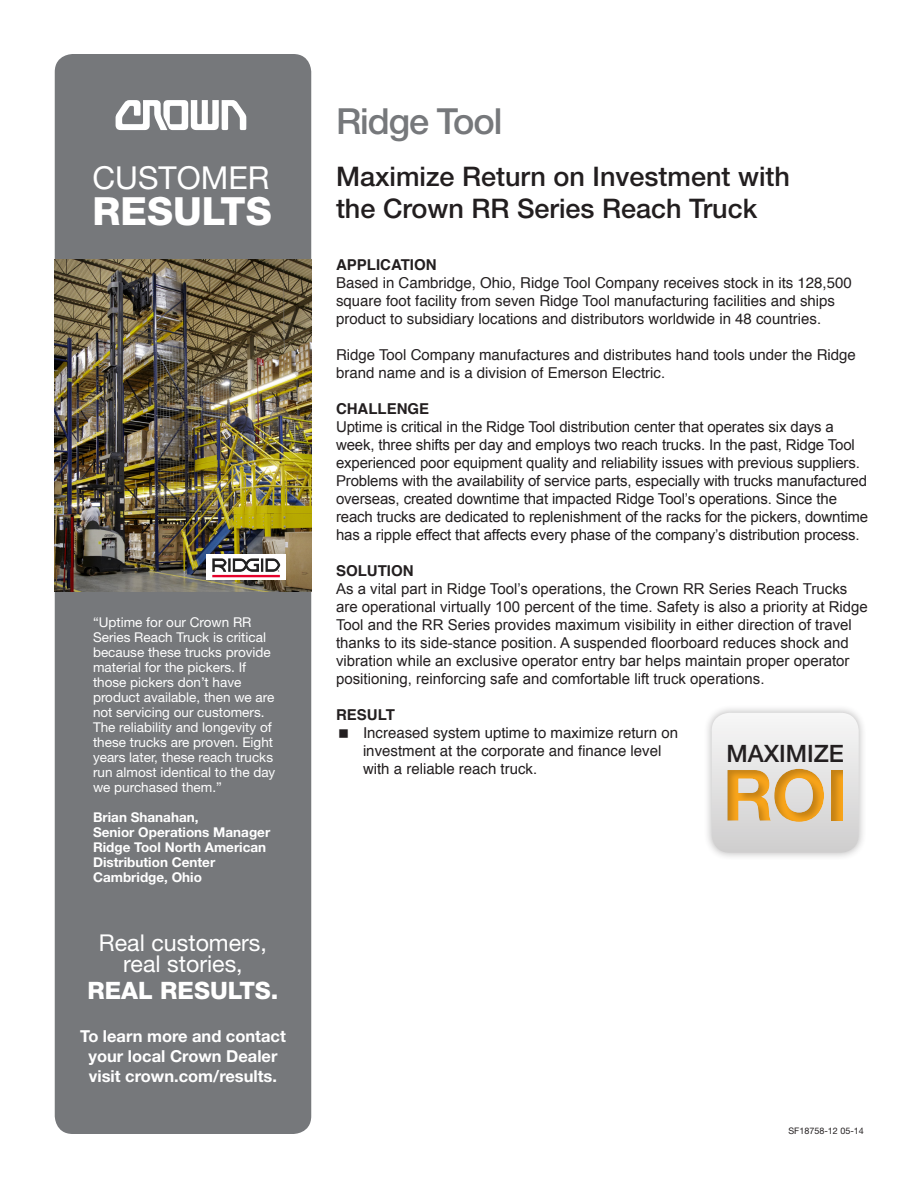
<style>
.page{position:relative;width:918px;height:1188px;background:#fff}
.page>*{position:absolute;margin:0;border:0;box-sizing:border-box;transform-origin:0 0}
.t1{font:700 70.95px "Helvetica Neue LT Std";color:#f9a51b}
.t2{font:60px "Crownlogo";color:#fff}
.t3{font:800 38.85px "Helvetica Neue LT Std";color:#fff}
.t4{font:500 36px "Helvetica Neue LT Std";letter-spacing:-.03em;color:#76787b}
.t5{font:31.65px "Helvetica Neue LT Std";color:#fff}
.Default{font:500 27px "Helvetica Neue LT Std";color:#221e1f}
.t6{font:800 24px "Helvetica Neue LT Std";color:#fff}
.t7{font:500 24px "Helvetica Neue LT Std";color:#231f20}
.t8{font:23.25px/21.5px "Helvetica Neue LT Std";color:#fff;text-align:center}
.t9{font:700 16.5px/19.8px "Helvetica Neue LT Std";color:#fff;text-align:center}
.Body_Text{font:15px/18px "Arial";letter-spacing:-.01em;color:#231f20}
.t10{font:15px/18px "Helvetica";color:#231f20}
.t11{font:15px/18px "Helvetica";color:#221e1f}
.t12{font:700 15px "Helvetica";color:#231f20}
.t13{font:13.5px/15px "Helvetica Neue LT Std";color:#fff}
.t14{font:700 13.5px/15px "Helvetica Neue LT Std";color:#fff}
.t15{font:9px "Helvetica Neue LT Std";color:#231f20}
</style>
<div class="page">
<div style="left:55px;top:54px;width:256px;height:1080px;background:#76787b;border-radius:18px"></div>
<img style="left:55px;top:259px;width:256px;height:333px">
<div style="left:703px;top:705px;width:164px;height:156px;background:#231f20;opacity:.31"></div>
<svg style="left:712px;top:713px;width:147px;height:140px;fill:#f0f0f0"></svg>
<div style="left:710px;top:751px;width:208px;height:87px;background:#231f20;opacity:.25"></div>
<img style="left:207px;top:555px;width:79px;height:25px">
<p class="t2" style="left:112px;top:74px;width:143px">C</p>
<p class="t5" style="left:92px;top:159px;width:178px">CUSTOMER</p>
<p class="t3" style="left:92px;top:188px;width:181px">RESULTS</p>
<p class="t13" style="left:93px;top:615px;width:184px">“Uptime for our Crown RR<br>Series Reach Truck is critical because these trucks provide material for the pickers. If those pickers don’t have product available, then we are not servicing our customers.<br>The reliability and longevity of these trucks are proven. Eight years later, these reach trucks run almost identical to the day we purchased them.”</p>
<p class="t14" style="left:93px;top:810px;width:107px">Brian Shanahan,</p>
<p class="t14" style="left:93px;top:825px;width:179px">Senior Operations Manager</p>
<p class="t14" style="left:93px;top:840px;width:175px">Ridge Tool North American<br>Distribution Center</p>
<p class="t14" style="left:93px;top:870px;width:110px">Cambridge, Ohio</p>
<p class="t8" style="left:99px;top:931px;width:170px">Real customers, real stories,</p>
<p class="t6" style="left:87px;top:976px;width:193px">REAL RESULTS.</p>
<p class="t9" style="left:80px;top:1026px;width:207px">To learn more and contact your local Crown Dealer visit crown.com/results.</p>
<p class="t4" style="left:336px;top:100px;width:168px">Ridge Tool</p>
<p class="Default" style="left:336px;top:160px;width:456px">Maximize Return on Investment with</p>
<p class="Default" style="left:336px;top:192px;width:423px">the Crown RR Series Reach Truck</p>
<p class="t12" style="left:336px;top:253px;width:102px">APPLICATION</p>
<p class="t10" style="left:336px;top:275px;width:517px">Based in Cambridge, Ohio, Ridge Tool Company receives stock in its 128,500 square foot facility from seven Ridge Tool manufacturing facilities and ships product to subsidiary locations and distributors worldwide in 48 countries.</p>
<p class="t10" style="left:336px;top:347px;width:521px">Ridge Tool Company manufactures and distributes hand tools under the Ridge brand name and is a division of Emerson Electric.</p>
<p class="t12" style="left:336px;top:397px;width:95px">CHALLENGE</p>
<p class="Body_Text" style="left:336px;top:418px;width:534px">Uptime is critical in the Ridge Tool distribution center that operates six days a week, three shifts per day and employs two reach trucks. In the past, Ridge Tool experienced poor equipment quality and reliability issues with previous suppliers.<br>Problems with the availability of service parts, especially with trucks manufactured overseas, created downtime that impacted Ridge Tool’s operations. Since the reach trucks are dedicated to replenishment of the racks for the pickers, downtime has a ripple effect that affects every phase of the company’s distribution process.</p>
<p class="t12" style="left:336px;top:559px;width:79px">SOLUTION</p>
<p class="Body_Text" style="left:336px;top:580px;width:533px">As a vital part in Ridge Tool’s operations, the Crown RR Series Reach Trucks are operational virtually 100 percent of the time. Safety is also a priority at Ridge Tool and the RR Series provides maximum visibility in either direction of travel thanks to its side-stance position. A suspended floorboard reduces shock and vibration while an exclusive operator entry bar helps maintain proper operator positioning, reinforcing safe and comfortable lift truck operations.</p>
<p class="t12" style="left:336px;top:703px;width:60px">RESULT</p>
<p class="t11" style="left:363px;top:725px;width:317px">Increased system uptime to maximize return on investment at the corporate and finance level with a reliable reach truck.</p>
<p class="t7" style="left:726px;top:739px;width:119px">MAXIMIZE</p>
<h1 class="t1" style="left:722px;top:751px;width:127px">ROI</h1>
<p class="t15" style="left:788px;top:1126px;width:77px">SF18758-12 05-14</p>
</div>
